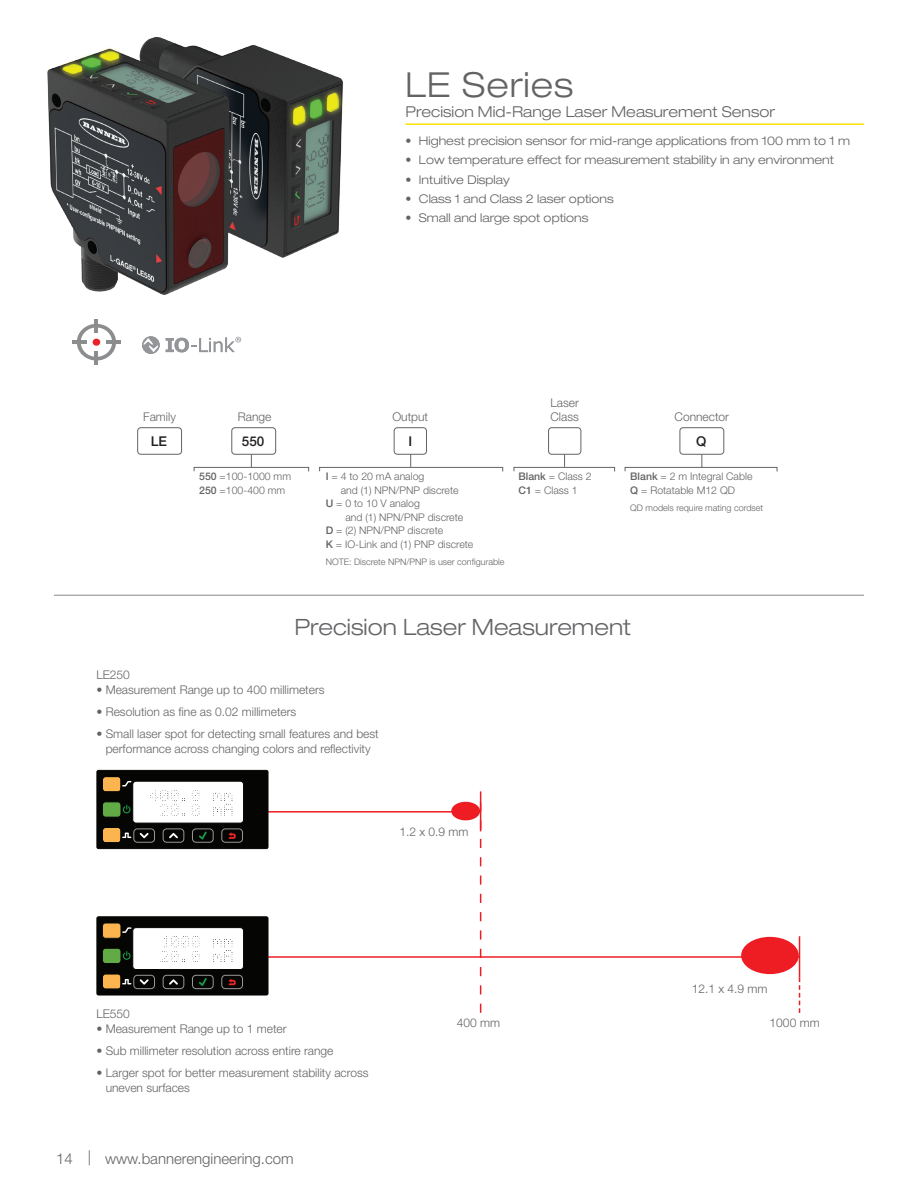
<style>
.page{position:relative;width:918px;height:1188px;background:#fff}
.page>*{position:absolute;margin:0;border:0;box-sizing:border-box;transform-origin:0 0}
.t1{font:300 expanded 34.5px "Helvetica Neue LT Pro";letter-spacing:.03em;color:#636366}
.t2{font:300 expanded 22.5px "Helvetica Neue LT Pro";color:#636366}
.t3{font:300 expanded 15px "Helvetica Neue LT Pro";color:#636366}
.t4{font:300 15px "Helvetica Neue LT Pro";color:#636366}
.t5{font:500 13.5px "Helvetica Neue LT Pro";color:#231f20}
.t6{font:300 12px/15px "Helvetica Neue LT Pro";color:#636366}
.t7{font:300 expanded 12px "Helvetica Neue LT Pro";color:#636366}
.t8{font:300 10.5px/13.5px "Helvetica Neue LT Pro";color:#636366}
.t9{font:300 9px "Helvetica Neue LT Pro";color:#636366}
.s1{font-weight:500}
</style>
<div class="page">
<hr style="left:405px;top:123px;width:459px;height:2px;background:#ffe201">
<svg style="left:251px;top:455px;width:1px;height:12px"></svg>
<svg style="left:701px;top:455px;width:1px;height:12px"></svg>
<div style="left:194px;top:467px;width:115px;height:5px;border:1px solid #636366"></div>
<div style="left:625px;top:467px;width:152px;height:5px;border:1px solid #636366"></div>
<div style="left:231px;top:427px;width:45px;height:28px;border:1px solid #636366;border-radius:3px"></div>
<div style="left:137px;top:427px;width:45px;height:28px;border:1px solid #636366;border-radius:3px"></div>
<div style="left:680px;top:427px;width:44px;height:28px;border:1px solid #636366;border-radius:3px"></div>
<div style="left:319px;top:467px;width:184px;height:5px;border:1px solid #636366"></div>
<div style="left:514px;top:467px;width:101px;height:5px;border:1px solid #636366"></div>
<svg style="left:410px;top:455px;width:1px;height:12px"></svg>
<svg style="left:564px;top:455px;width:1px;height:12px"></svg>
<div style="left:394px;top:427px;width:33px;height:28px;border:1px solid #636366;border-radius:3px"></div>
<div style="left:548px;top:427px;width:33px;height:28px;border:1px solid #636366;border-radius:3px"></div>
<img style="left:47px;top:36px;width:296px;height:259px">
<svg style="left:142px;top:336px;width:18px;height:18px"></svg>
<svg style="left:144px;top:338px;width:14px;height:14px"></svg>
<svg style="left:166px;top:337px;width:75px;height:15px"></svg>
<svg style="left:77px;top:324px;width:39px;height:37px"></svg>
<hr style="left:72px;top:340px;width:15px;height:4px;background:#8b8d8f">
<hr style="left:106px;top:340px;width:15px;height:4px;background:#8b8d8f">
<hr style="left:94px;top:319px;width:4px;height:14px;background:#8b8d8f">
<hr style="left:94px;top:351px;width:4px;height:14px;background:#8b8d8f">
<div style="left:93px;top:339px;width:7px;height:7px;background:#ec2128;border-radius:50%"></div>
<hr style="left:54px;top:595px;width:810px;height:1px;background:#939598">
<svg style="left:480px;top:831px;width:1px;height:182px"></svg>
<hr style="left:268px;top:956px;width:532px;height:2px;background:#ee1d23">
<hr style="left:268px;top:811px;width:213px;height:2px;background:#ee1d23">
<div style="left:97px;top:770px;width:171px;height:79px;background:#050504;border-radius:2px"></div>
<div style="left:97px;top:770px;width:171px;height:79px;border:1px solid #050504;border-radius:2px"></div>
<div style="left:102px;top:827px;width:19px;height:16px;background:#fbb44e;border:1px solid #050504;border-radius:3px"></div>
<div style="left:102px;top:827px;width:19px;height:16px;border:1px solid #050504;border-radius:3px"></div>
<div style="left:102px;top:802px;width:19px;height:15px;background:#61aa45;border-radius:3px"></div>
<div style="left:102px;top:802px;width:19px;height:15px;border:1px solid #050504;border-radius:3px"></div>
<div style="left:102px;top:777px;width:19px;height:15px;background:#fbb44e;border:1px solid #050504;border-radius:3px"></div>
<div style="left:102px;top:777px;width:19px;height:15px;border:1px solid #050504;border-radius:3px"></div>
<div style="left:133px;top:781px;width:111px;height:42px;background:#fff;border-radius:3px"></div>
<div style="left:133px;top:781px;width:111px;height:42px;border:1px solid #050504;border-radius:3px"></div>
<div style="left:222px;top:829px;width:21px;height:13px;border:1px solid #989898;border-radius:4px"></div>
<div style="left:192px;top:829px;width:21px;height:13px;border:1px solid #989898;border-radius:4px"></div>
<div style="left:163px;top:829px;width:21px;height:13px;border:1px solid #989898;border-radius:4px"></div>
<div style="left:134px;top:829px;width:21px;height:13px;border:1px solid #989898;border-radius:4px"></div>
<svg style="left:140px;top:833px;width:9px;height:5px"></svg>
<svg style="left:169px;top:833px;width:9px;height:5px"></svg>
<svg style="left:229px;top:832px;width:7px;height:7px"></svg>
<svg style="left:199px;top:831px;width:8px;height:9px"></svg>
<svg style="left:122px;top:781px;width:9px;height:5px"></svg>
<svg style="left:122px;top:833px;width:9px;height:5px"></svg>
<svg style="left:123px;top:805px;width:8px;height:8px"></svg>
<svg style="left:213px;top:792px;width:20px;height:24px"></svg>
<svg style="left:150px;top:790px;width:50px;height:26px"></svg>
<div style="left:97px;top:917px;width:171px;height:78px;background:#050504;border-radius:2px"></div>
<div style="left:97px;top:917px;width:171px;height:78px;border:1px solid #050504;border-radius:2px"></div>
<div style="left:102px;top:974px;width:19px;height:15px;background:#fbb44e;border:1px solid #050504;border-radius:3px"></div>
<div style="left:102px;top:974px;width:19px;height:15px;border:1px solid #050504;border-radius:3px"></div>
<div style="left:102px;top:948px;width:19px;height:16px;background:#61aa45;border-radius:3px"></div>
<div style="left:102px;top:948px;width:19px;height:16px;border:1px solid #050504;border-radius:3px"></div>
<div style="left:102px;top:923px;width:19px;height:15px;background:#fbb44e;border-radius:3px"></div>
<div style="left:102px;top:923px;width:19px;height:15px;border:1px solid #050504;border-radius:3px"></div>
<div style="left:133px;top:928px;width:111px;height:41px;background:#fff;border-radius:3px"></div>
<div style="left:133px;top:928px;width:111px;height:41px;border:1px solid #050504;border-radius:3px"></div>
<div style="left:222px;top:975px;width:21px;height:14px;border:1px solid #989898;border-radius:4px"></div>
<div style="left:192px;top:975px;width:21px;height:14px;border:1px solid #989898;border-radius:4px"></div>
<div style="left:163px;top:975px;width:21px;height:14px;border:1px solid #989898;border-radius:4px"></div>
<div style="left:134px;top:975px;width:21px;height:14px;border:1px solid #989898;border-radius:4px"></div>
<svg style="left:140px;top:979px;width:9px;height:6px"></svg>
<svg style="left:169px;top:979px;width:9px;height:6px"></svg>
<svg style="left:229px;top:979px;width:7px;height:6px"></svg>
<svg style="left:199px;top:978px;width:8px;height:8px"></svg>
<svg style="left:122px;top:927px;width:9px;height:6px"></svg>
<svg style="left:122px;top:979px;width:9px;height:5px"></svg>
<svg style="left:123px;top:951px;width:8px;height:9px"></svg>
<svg style="left:213px;top:939px;width:20px;height:23px"></svg>
<svg style="left:160px;top:936px;width:40px;height:26px"></svg>
<hr style="left:799px;top:936px;width:1px;height:42px;background:#ee1d23">
<div style="left:451px;top:802px;width:29px;height:18px;background:#ee1d23;border-radius:50%"></div>
<div style="left:741px;top:937px;width:58px;height:37px;background:#ee1d23;border-radius:50%"></div>
<hr style="left:480px;top:791px;width:1px;height:40px;background:#ee1d23">
<svg style="left:799px;top:977px;width:1px;height:36px"></svg>
<h1 class="t1" style="left:405px;top:64px;width:170px">LE Series</h1>
<p class="t3" style="left:405px;top:102px;width:371px">Precision Mid-Range Laser Measurement Sensor</p>
<p class="t7" style="left:405px;top:134px;width:446px">• Highest precision sensor for mid-range applications from 100 mm to 1 m</p>
<p class="t7" style="left:405px;top:153px;width:430px">• Low temperature effect for measurement stability in any environment</p>
<p class="t7" style="left:405px;top:172px;width:106px">• Intuitive Display</p>
<p class="t7" style="left:405px;top:192px;width:210px">• Class 1 and Class 2 laser options</p>
<p class="t7" style="left:405px;top:211px;width:184px">• Small and large spot options</p>
<p class="t6" style="left:551px;top:396px;width:30px;line-height:13.5px">Laser<br>Class</p>
<p class="t6" style="left:143px;top:409px;width:34px">Family</p>
<p class="t6" style="left:675px;top:409px;width:56px">Connector</p>
<p class="t6" style="left:392px;top:409px;width:37px">Output</p>
<p class="t6" style="left:238px;top:409px;width:35px">Range</p>
<p class="t5" style="left:151px;top:433px;width:18px">LE</p>
<p class="t5" style="left:242px;top:433px;width:24px">550</p>
<p class="t5" style="left:408px;top:433px;width:5px">I</p>
<p class="t5" style="left:696px;top:433px;width:12px">Q</p>
<p class="t8" style="left:199px;top:470px;width:93px"><span class="s1">550</span> =100-1000 mm<br><span class="s1">250</span> =100-400 mm</p>
<p class="t8" style="left:326px;top:470px;width:100px"><span class="s1">I</span> = 4 to 20 mA analog</p>
<p class="t8" style="left:341px;top:483px;width:119px">and (1) NPN/PNP discrete</p>
<p class="t8" style="left:326px;top:497px;width:96px"><span class="s1">U</span> = 0 to 10 V analog</p>
<p class="t8" style="left:345px;top:510px;width:119px">and (1) NPN/PNP discrete</p>
<p class="t8" style="left:326px;top:524px;width:119px"><span class="s1">D</span> = (2) NPN/PNP discrete</p>
<p class="t8" style="left:326px;top:537px;width:149px"><span class="s1">K</span> = IO-Link and (1) PNP discrete</p>
<p class="t9" style="left:326px;top:557px;width:180px">NOTE: Discrete NPN/PNP is user configurable</p>
<p class="t8" style="left:519px;top:470px;width:75px"><span class="s1">Blank</span> = Class 2<br><span class="s1">C1</span> = Class 1</p>
<p class="t8" style="left:630px;top:470px;width:124px"><span class="s1">Blank</span> = 2 m Integral Cable<br><span class="s1">Q</span> = Rotatable M12 QD</p>
<p class="t9" style="left:630px;top:503px;width:135px">QD models require mating cordset</p>
<h2 class="t2" style="left:294px;top:613px;width:338px">Precision Laser Measurement</h2>
<p class="t6" style="left:96px;top:667px;width:35px">LE250</p>
<p class="t6" style="left:96px;top:682px;width:230px">• Measurement Range up to 400 millimeters</p>
<p class="t6" style="left:96px;top:704px;width:202px">• Resolution as fine as 0.02 millimeters</p>
<p class="t6" style="left:96px;top:726px;width:284px;text-align:center">• Small laser spot for detecting small features and best performance across changing colors and reflectivity</p>
<p class="t6" style="left:400px;top:824px;width:71px">1.2 x 0.9 mm</p>
<p class="t6" style="left:96px;top:1006px;width:35px">LE550</p>
<p class="t6" style="left:96px;top:1021px;width:192px">• Measurement Range up to 1 meter</p>
<p class="t6" style="left:96px;top:1043px;width:239px">• Sub millimeter resolution across entire range</p>
<p class="t6" style="left:106px;top:1065px;width:264px;text-indent:-9px">• Larger spot for better measurement stability across uneven surfaces</p>
<p class="t4" style="left:56px;top:1149px;width:239px">14 | www.bannerengineering.com</p>
<p class="t6" style="left:692px;top:981px;width:77px">12.1 x 4.9 mm</p>
<p class="t6" style="left:457px;top:1015px;width:45px">400 mm</p>
<p class="t6" style="left:770px;top:1015px;width:52px">1000 mm</p>
</div>
